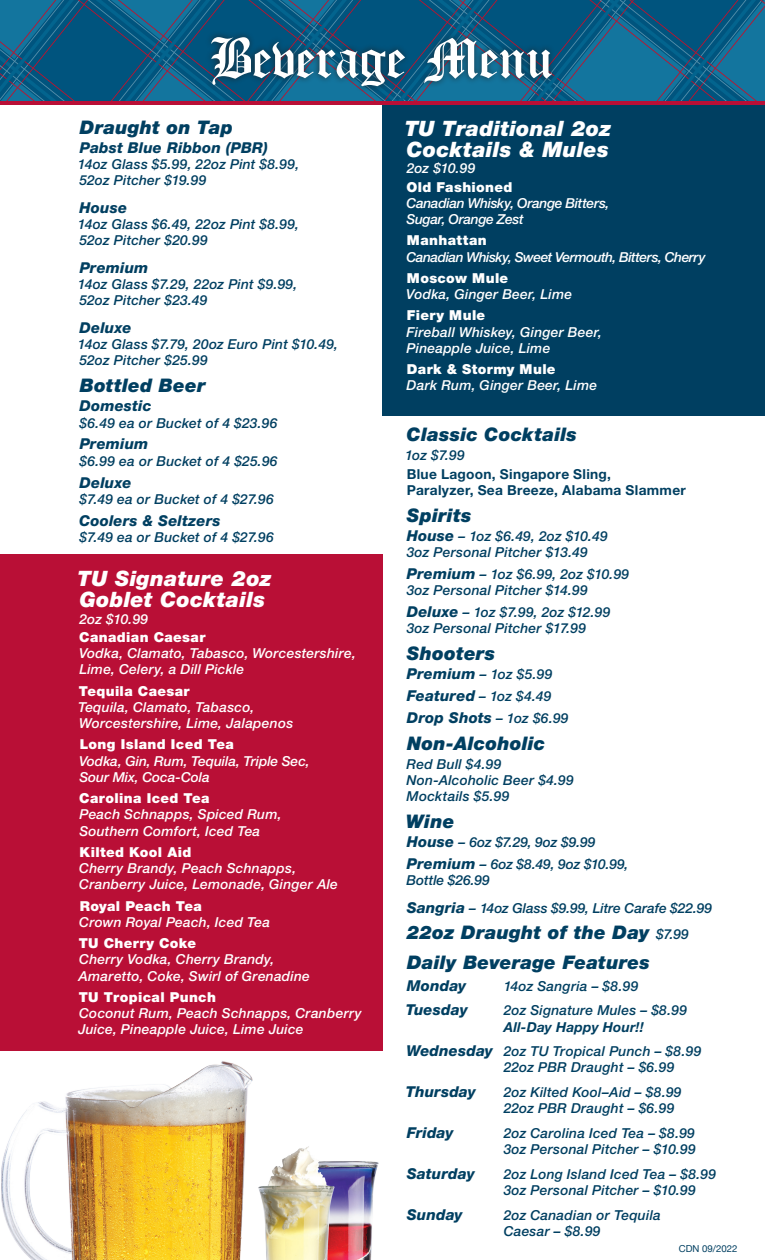
<style>
.page{position:relative;width:765px;height:1260px;background:#fff}
.page>*{position:absolute;margin:0;border:0;box-sizing:border-box;transform-origin:0 0}
.t1{font:61.25px "Old London Alternate";color:#fff}
.Info_Copy_1_L{font:italic 900 21.25px/21.2px "Helvetica Neue LT Std";letter-spacing:.01em;color:#fff}
.Info_Copy_1_L-2{font:italic 900 18.75px "Helvetica Neue LT Std";letter-spacing:.01em;color:#003f61}
.Info_Copy_1_L-3{font:italic 800 15px "Helvetica Neue LT Std";letter-spacing:.01em;color:#003f61}
.Info_Copy_1_L-4{font:italic 500 13.75px/16.2px "Helvetica Neue LT Std";letter-spacing:.015em;color:#003f61}
.Info_Copy_1_L-5{font:italic 500 13.75px/16.2px "Helvetica Neue LT Std";letter-spacing:.015em;color:#fff}
.Info_Copy_1_L-6{font:italic 500 13.75px/16.2px "Helvetica Neue LT Std";letter-spacing:-.005em;color:#003f61}
.Info_Copy_1_L-7{font:italic 500 13.75px/16.2px "Helvetica Neue LT Std";letter-spacing:-.005em;color:#fff}
.Info_Copy_1_L-8{font:700 13.75px/16.2px "Helvetica Neue LT Std";letter-spacing:.02em;color:#003f61}
.Info_Copy_1_L-9{font:italic 500 13.75px/16.2px "Helvetica Neue LT Std";letter-spacing:-.02em;color:#fff}
.Info_Copy_1_L-10{font:italic 500 13.75px/16.2px "Helvetica Neue LT Std";letter-spacing:-.03em;color:#fff}
.t2{font:9.62px "Helvetica Neue";color:#003f61}
.s1{font-weight:900;font-style:normal}
.s2{font-weight:800;font-size:15px}
.s3{font-weight:500;font-size:13.75px}
.s4{font-weight:700}
</style>
<div class="page">
<div style="left:0;top:554px;width:382px;height:497px;background:#b90f36"></div>
<div style="left:382px;top:105px;width:383px;height:311px;background:#003f61"></div>
<img style="left:348px;top:1161px;width:31px;height:99px">
<img style="left:280px;top:1146px;width:68px;height:114px">
<img style="left:1px;top:1061px;width:279px;height:199px">
<svg style="left:0;top:0;width:765px;height:101px;background:#0f5e87"></svg>
<hr style="left:0;top:101px;width:765px;height:4px;background:#b90f36">
<div style="left:205px;top:30px;width:353px;height:62px;background:#231f20;opacity:.75"></div>
<p class="t1" style="left:211px;top:23px;width:344px">Beverage Menu</p>
<p class="Info_Copy_1_L" style="left:405px;top:117px;width:208px">TU Traditional 2oz<br>Cocktails &amp; Mules</p>
<p class="Info_Copy_1_L-5" style="left:407px;top:160px;width:70px">2oz $10.99</p>
<p class="Info_Copy_1_L-9" style="left:406px;top:178px;width:205px"><span class="s1">Old Fashioned<br></span>Canadian Whisky, Orange Bitters,<br>Sugar, Orange Zest</p>
<p class="Info_Copy_1_L-10" style="left:406px;top:232px;width:301px"><span class="s1">Manhattan<br></span>Canadian Whisky, Sweet Vermouth, Bitters, Cherry</p>
<p class="Info_Copy_1_L-5" style="left:406px;top:270px;width:167px"><span class="s1">Moscow Mule<br></span>Vodka, Ginger Beer, Lime</p>
<p class="Info_Copy_1_L-5" style="left:407px;top:307px;width:197px"><span class="s1">Fiery Mule<br></span>Fireball Whiskey, Ginger Beer,<br>Pineapple Juice, Lime</p>
<p class="Info_Copy_1_L-5" style="left:407px;top:361px;width:192px"><span class="s1">Dark &amp; Stormy Mule<br></span>Dark Rum, Ginger Beer, Lime</p>
<p class="Info_Copy_1_L-2" style="left:80px;top:116px;width:155px">Draught on Tap</p>
<p class="Info_Copy_1_L-3" style="left:80px;top:139px;width:190px">Pabst Blue Ribbon (PBR)</p>
<p class="Info_Copy_1_L-4" style="left:78px;top:156px;width:223px">14oz Glass $5.99, 22oz Pint $8.99,<br>52oz Pitcher $19.99</p>
<p class="Info_Copy_1_L-3" style="left:80px;top:199px;width:49px">House</p>
<p class="Info_Copy_1_L-4" style="left:78px;top:216px;width:223px">14oz Glass $6.49, 22oz Pint $8.99,<br>52oz Pitcher $20.99</p>
<p class="Info_Copy_1_L-3" style="left:80px;top:259px;width:70px">Premium</p>
<p class="Info_Copy_1_L-4" style="left:78px;top:276px;width:221px">14oz Glass $7.29, 22oz Pint $9.99,<br>52oz Pitcher $23.49</p>
<p class="Info_Copy_1_L-3" style="left:80px;top:319px;width:53px">Deluxe</p>
<p class="Info_Copy_1_L-4" style="left:78px;top:336px;width:262px">14oz Glass $7.79, 20oz Euro Pint $10.49,<br>52oz Pitcher $25.99</p>
<p class="Info_Copy_1_L-2" style="left:80px;top:374px;width:127px">Bottled Beer</p>
<p class="Info_Copy_1_L-3" style="left:80px;top:397px;width:73px">Domestic</p>
<p class="Info_Copy_1_L-4" style="left:80px;top:414px;width:199px">$6.49 ea or Bucket of 4 $23.96</p>
<p class="Info_Copy_1_L-3" style="left:80px;top:435px;width:70px">Premium</p>
<p class="Info_Copy_1_L-4" style="left:80px;top:453px;width:200px">$6.99 ea or Bucket of 4 $25.96</p>
<p class="Info_Copy_1_L-3" style="left:80px;top:473px;width:53px">Deluxe</p>
<p class="Info_Copy_1_L-4" style="left:80px;top:491px;width:196px">$7.49 ea or Bucket of 4 $27.96</p>
<p class="Info_Copy_1_L-3" style="left:79px;top:511px;width:143px">Coolers &amp; Seltzers</p>
<p class="Info_Copy_1_L-4" style="left:80px;top:529px;width:196px">$7.49 ea or Bucket of 4 $27.96</p>
<p class="Info_Copy_1_L-2" style="left:407px;top:423px;width:172px">Classic Cocktails</p>
<p class="Info_Copy_1_L-4" style="left:405px;top:447px;width:61px">1oz $7.99</p>
<p class="Info_Copy_1_L-8" style="left:407px;top:465px;width:281px">Blue Lagoon, Singapore Sling,<br>Paralyzer, Sea Breeze, Alabama Slammer</p>
<p class="Info_Copy_1_L-2" style="left:407px;top:504px;width:66px">Spirits</p>
<p class="Info_Copy_1_L-4" style="left:407px;top:528px;width:202px"><span class="s2">House</span> – 1oz $6.49, 2oz $10.49</p>
<p class="Info_Copy_1_L-4" style="left:407px;top:544px;width:183px">3oz Personal Pitcher $13.49</p>
<p class="Info_Copy_1_L-4" style="left:407px;top:566px;width:224px"><span class="s2">Premium</span> – 1oz $6.99, 2oz $10.99<br>3oz Personal Pitcher $14.99</p>
<p class="Info_Copy_1_L-4" style="left:407px;top:604px;width:205px"><span class="s2">Deluxe</span> – 1oz $7.99, 2oz $12.99<br>3oz Personal Pitcher $17.99</p>
<p class="Info_Copy_1_L-2" style="left:407px;top:642px;width:90px">Shooters</p>
<p class="Info_Copy_1_L-4" style="left:407px;top:666px;width:147px"><span class="s2">Premium</span> – 1oz $5.99</p>
<p class="Info_Copy_1_L-4" style="left:407px;top:688px;width:146px"><span class="s2">Featured</span> – 1oz $4.49</p>
<p class="Info_Copy_1_L-3" style="left:407px;top:708px;width:163px">Drop Shots <span class="s3">– 1oz $6.99</span></p>
<p class="Info_Copy_1_L-2" style="left:407px;top:731px;width:139px">Non-Alcoholic</p>
<p class="Info_Copy_1_L-4" style="left:407px;top:755px;width:169px">Red Bull $4.99<br>Non-Alcoholic Beer $4.99<br>Mocktails $5.99</p>
<p class="Info_Copy_1_L-2" style="left:406px;top:810px;width:50px">Wine</p>
<p class="Info_Copy_1_L-4" style="left:407px;top:834px;width:190px"><span class="s2">House</span> – 6oz $7.29, 9oz $9.99</p>
<p class="Info_Copy_1_L-6" style="left:407px;top:856px;width:223px"><span class="s2">Premium</span> – 6oz $8.49, 9oz $10.99,<br>Bottle $26.99</p>
<p class="Info_Copy_1_L-6" style="left:407px;top:899px;width:307px"><span class="s2">Sangria</span> – 14oz Glass $9.99, Litre Carafe $22.99</p>
<p class="Info_Copy_1_L-2" style="left:407px;top:921px;width:284px">22oz Draught of the Day <span class="s3">$7.99</span></p>
<p class="Info_Copy_1_L-2" style="left:407px;top:951px;width:244px">Daily Beverage Features</p>
<p class="Info_Copy_1_L-3" style="left:407px;top:977px;width:61px">Monday</p>
<p class="Info_Copy_1_L-4" style="left:504px;top:978px;width:136px">14oz Sangria – $8.99</p>
<p class="Info_Copy_1_L-3" style="left:406px;top:1001px;width:64px">Tuesday</p>
<p class="Info_Copy_1_L-4" style="left:504px;top:1002px;width:185px">2oz Signature Mules – $8.99<br><span class="s4">All-Day Happy Hour!!</span></p>
<p class="Info_Copy_1_L-4" style="left:504px;top:1043px;width:199px;text-indent:-97px"><span class="s2">Wednesday</span> 2oz TU Tropical Punch – $8.99<br>22oz PBR Draught – $6.99</p>
<p class="Info_Copy_1_L-3" style="left:406px;top:1083px;width:72px">Thursday</p>
<p class="Info_Copy_1_L-4" style="left:504px;top:1084px;width:179px">2oz Kilted Kool–Aid – $8.99<br>22oz PBR Draught – $6.99</p>
<p class="Info_Copy_1_L-3" style="left:407px;top:1124px;width:48px">Friday</p>
<p class="Info_Copy_1_L-4" style="left:504px;top:1125px;width:194px">2oz Carolina Iced Tea – $8.99<br>3oz Personal Pitcher – $10.99</p>
<p class="Info_Copy_1_L-3" style="left:407px;top:1164px;width:70px">Saturday</p>
<p class="Info_Copy_1_L-4" style="left:504px;top:1166px;width:214px">2oz Long Island Iced Tea – $8.99<br>3oz Personal Pitcher – $10.99</p>
<p class="Info_Copy_1_L-3" style="left:407px;top:1205px;width:57px">Sunday</p>
<p class="Info_Copy_1_L-4" style="left:504px;top:1206px;width:159px">2oz Canadian or Tequila<br>Caesar – $8.99</p>
<p class="t2" style="left:679px;top:1242px;width:60px">CDN 09/2022</p>
<p class="Info_Copy_1_L" style="left:77px;top:568px;width:196px">TU Signature 2oz<br>Goblet Cocktails</p>
<p class="Info_Copy_1_L-5" style="left:79px;top:610px;width:70px">2oz $10.99</p>
<p class="Info_Copy_1_L-5" style="left:79px;top:629px;width:278px"><span class="s1">Canadian Caesar<br></span>Vodka, Clamato, Tabasco, Worcestershire,<br>Lime, Celery, a Dill Pickle</p>
<p class="Info_Copy_1_L-5" style="left:78px;top:683px;width:217px"><span class="s1">Tequila Caesar<br></span>Tequila, Clamato, Tabasco,<br>Worcestershire, Lime, Jalapenos</p>
<p class="Info_Copy_1_L-7" style="left:79px;top:736px;width:232px"><span class="s1">Long Island Iced Tea<br></span>Vodka, Gin, Rum, Tequila, Triple Sec,<br>Sour Mix, Coca-Cola</p>
<p class="Info_Copy_1_L-5" style="left:79px;top:790px;width:204px"><span class="s1">Carolina Iced Tea<br></span>Peach Schnapps, Spiced Rum,<br>Southern Comfort, Iced Tea</p>
<p class="Info_Copy_1_L-5" style="left:79px;top:844px;width:260px"><span class="s1">Kilted Kool Aid<br></span>Cherry Brandy, Peach Schnapps,<br>Cranberry Juice, Lemonade, Ginger Ale</p>
<p class="Info_Copy_1_L-5" style="left:79px;top:898px;width:192px"><span class="s1">Royal Peach Tea<br></span>Crown Royal Peach, Iced Tea</p>
<p class="Info_Copy_1_L-5" style="left:79px;top:935px;width:233px"><span class="s1">TU Cherry Coke<br></span>Cherry Vodka, Cherry Brandy,<br>Amaretto, Coke, Swirl of Grenadine</p>
<p class="Info_Copy_1_L-5" style="left:78px;top:989px;width:285px"><span class="s1">TU Tropical Punch<br></span>Coconut Rum, Peach Schnapps, Cranberry<br>Juice, Pineapple Juice, Lime Juice</p>
</div>
